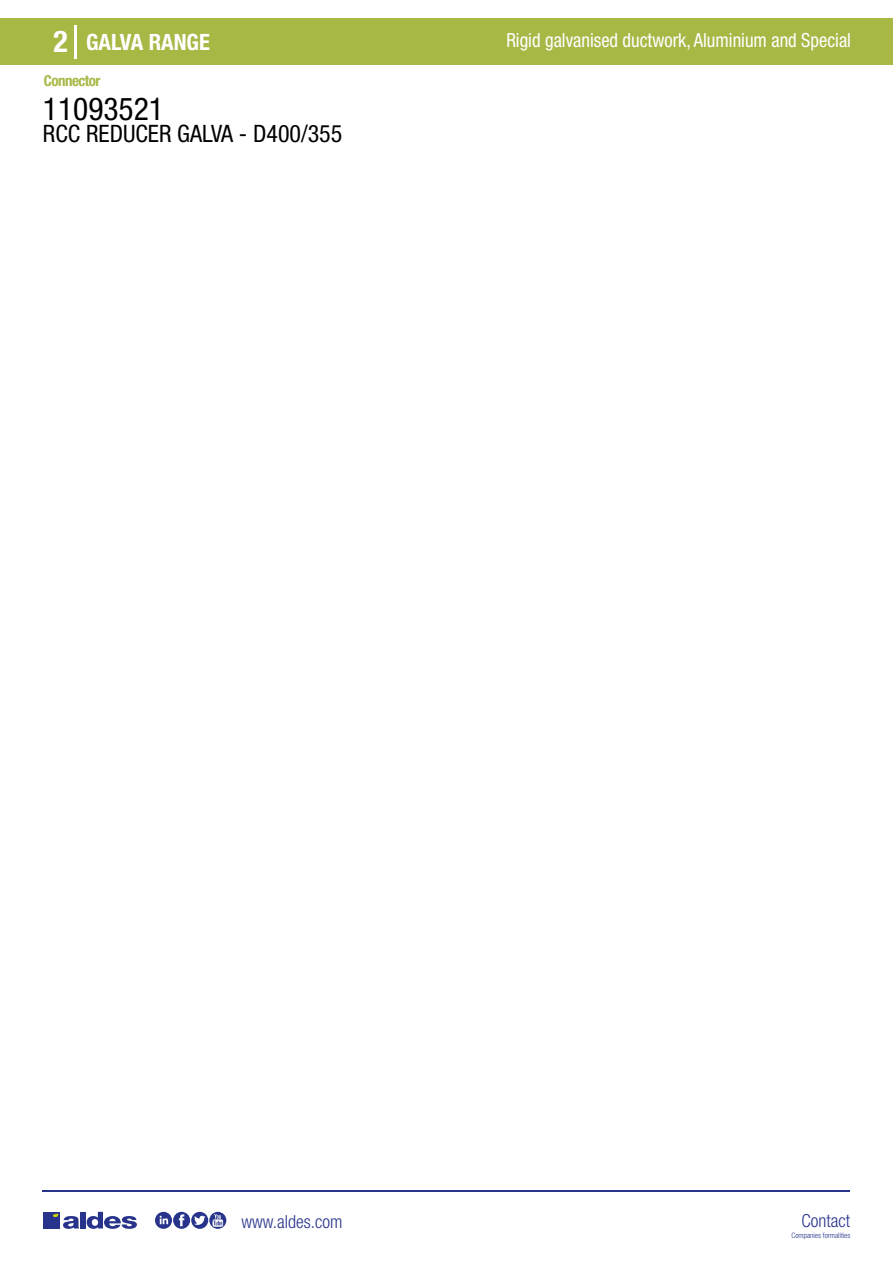
<style>
.page{position:relative;width:893px;height:1263px;background:#fff}
.page>*{position:absolute;margin:0;border:0;box-sizing:border-box;transform-origin:0 0}
.t1{font:condensed 31.5px "Helvetica Neue LT Std";color:#000}
.t2{font:700 condensed 30px "Helvetica Neue LT Std";color:#fff}
.t3{font:condensed 24px "Helvetica Neue LT Std";color:#000}
.t4{font:700 condensed 22.5px "Helvetica Neue LT Std";color:#fff}
.t5{font:condensed 19.5px "Helvetica Neue LT Std";color:#fff;scale:.95 1}
.t6{font:300 condensed 18px "Helvetica Neue";color:#28348b}
.t7{font:700 condensed 15px "Helvetica Neue LT Std";letter-spacing:-.035em;color:#a9b745}
.t8{font:300 condensed 7.5px "Helvetica Neue";color:#28348b}
</style>
<div class="page">
<div style="left:0;top:18px;width:893px;height:46px;background:#a9b745"></div>
<hr style="left:74px;top:25px;width:2px;height:33px;background:#fff">
<hr style="left:43px;top:1190px;width:807px;height:1px;background:#28348b">
<svg style="left:155px;top:1212px;width:71px;height:17px"></svg>
<div style="left:43px;top:1212px;width:17px;height:16px;background:#28348b"></div>
<div style="left:80px;top:1212px;width:6px;height:16px;background:#28348b"></div>
<svg style="left:87px;top:1212px;width:50px;height:17px"></svg>
<svg style="left:53px;top:1213px;width:26px;height:16px"></svg>
<h2 class="t2" style="left:54px;top:24px;width:16px">2</h2>
<p class="t4" style="left:86px;top:28px;width:125px">GALVA RANGE</p>
<p class="t5" style="left:506px;top:29px;width:364px">Rigid galvanised ductwork, Aluminium and Special</p>
<p class="t7" style="left:44px;top:71px;width:58px">Connector</p>
<h1 class="t1" style="left:43px;top:91px;width:122px">11093521</h1>
<p class="t3" style="left:43px;top:120px;width:301px">RCC REDUCER GALVA - D400/355</p>
<p class="t6" style="left:241px;top:1211px;width:102px">www.aldes.com</p>
<p class="t6" style="left:801px;top:1211px;width:50px">Contact</p>
<p class="t8" style="left:791px;top:1230px;width:60px">Companies formalities</p>
</div>
